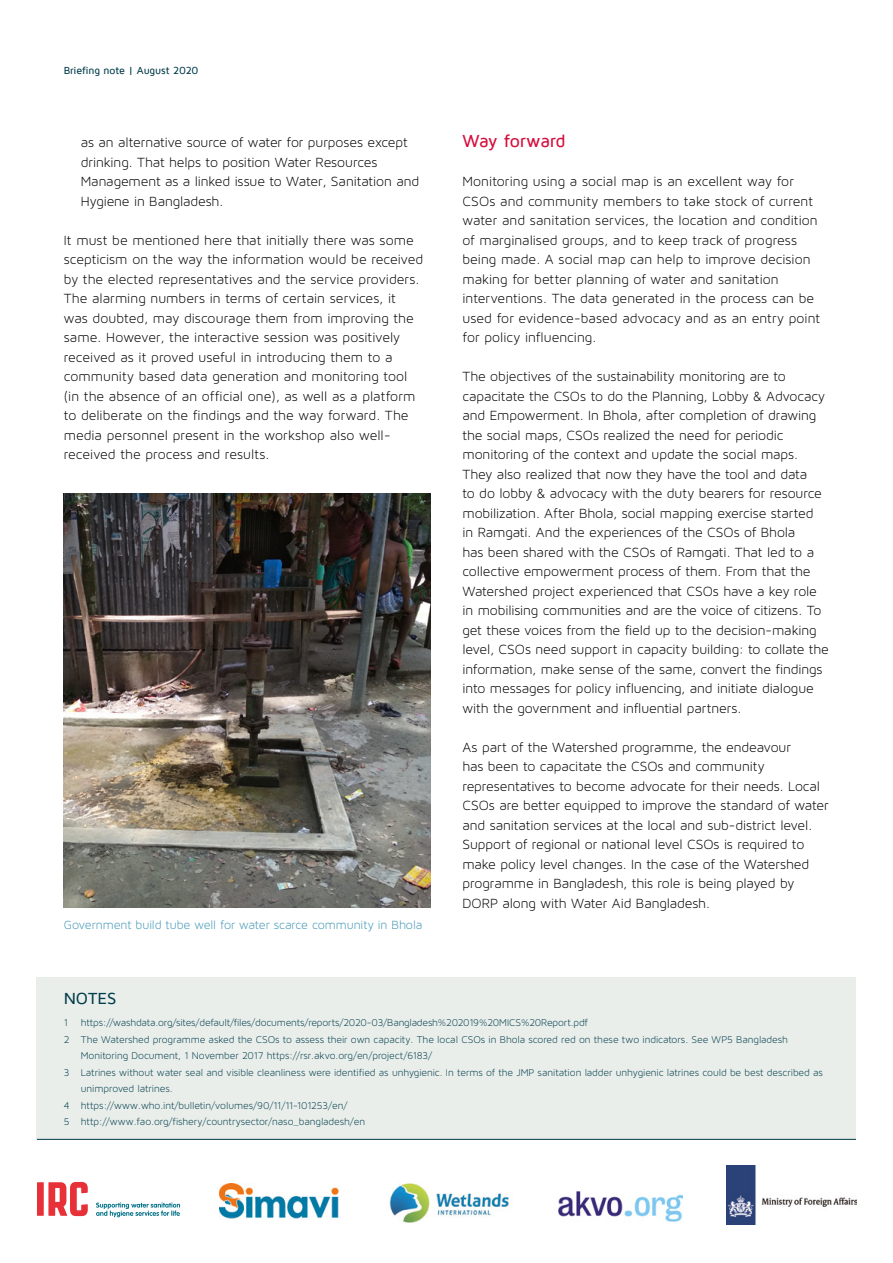
<style>
.page{position:relative;width:893px;height:1263px;background:#fff}
.page>*{position:absolute;margin:0;border:0;box-sizing:border-box;transform-origin:0 0}
.tussenkoppie_rood{font:500 18px "Maven Pro";letter-spacing:-.02em;color:#d60d3d}
.tussenkoppie_rood-2{font:500 16.5px "Maven Pro";letter-spacing:-.005em;color:#003c4b}
.body{font:14.25px/19.5px "Maven Pro Light 300";letter-spacing:-.005em;color:#000}
.opsomming{font:14.25px/19.5px "Maven Pro Light 300";letter-spacing:-.01em;color:#000}
.fotobijschrift{font:12.75px "Maven Pro Light 300";letter-spacing:-.01em;color:#4196b5}
.body-2{font:10.5px/16.5px "Maven Pro Light 300";letter-spacing:-.01em;color:#003c4b}
.t1{font:500 10.5px "Maven Pro";letter-spacing:-.015em;color:#003c4b}
</style>
<div class="page">
<div style="left:37px;top:977px;width:819px;height:162px;background:#e9eeea"></div>
<hr style="left:37px;top:1139px;width:819px;height:1px;background:#003c4b">
<img style="left:727px;top:1166px;width:129px;height:58px">
<svg style="left:48px;top:1182px;width:40px;height:34px"></svg>
<div style="left:37px;top:1182px;width:7px;height:34px;background:#e73037"></div>
<svg style="left:96px;top:1202px;width:84px;height:15px"></svg>
<img style="left:219px;top:1184px;width:120px;height:35px">
<img style="left:559px;top:1191px;width:123px;height:30px">
<img style="left:389px;top:1183px;width:120px;height:40px">
<img style="left:64px;top:493px;width:367px;height:415px">
<p class="t1" style="left:64px;top:65px;width:136px">Briefing note | August 2020</p>
<p class="opsomming" style="left:81px;top:133px;width:340px">as an alternative source of water for purposes except drinking. That helps to position Water Resources Management as a linked issue to Water, Sanitation and Hygiene in Bangladesh.</p>
<p class="body" style="left:64px;top:230px;width:361px">It must be mentioned here that initially there was some scepticism on the way the information would be received by the elected representatives and the service providers.<br>The alarming numbers in terms of certain services, it was doubted, may discourage them from improving the same. However, the interactive session was positively received as it proved useful in introducing them to a community based data generation and monitoring tool (in the absence of an official one), as well as a platform to deliberate on the findings and the way forward. The media personnel present in the workshop also well&shy;received the process and results.</p>
<p class="fotobijschrift" style="left:64px;top:918px;width:360px">Government build tube well for water scarce community in Bhola</p>
<p class="tussenkoppie_rood-2" style="left:64px;top:989px;width:54px">NOTES</p>
<p class="tussenkoppie_rood" style="left:462px;top:131px;width:105px">Way forward</p>
<p class="body" style="left:462px;top:172px;width:359px">Monitoring using a social map is an excellent way for CSOs and community members to take stock of current water and sanitation services, the location and condition of marginalised groups, and to keep track of progress being made. A social map can help to improve decision making for better planning of water and sanitation interventions. The data generated in the process can be used for evidence-based advocacy and as an entry point for policy influencing.</p>
<p class="body" style="left:462px;top:367px;width:368px">The objectives of the sustainability monitoring are to capacitate the CSOs to do the Planning, Lobby &amp; Advocacy and Empowerment. In Bhola, after completion of drawing the social maps, CSOs realized the need for periodic monitoring of the context and update the social maps.<br>They also realized that now they have the tool and data<br>to do lobby &amp; advocacy with the duty bearers for resource mobilization. After Bhola, social mapping exercise started<br>in Ramgati. And the experiences of the CSOs of Bhola<br>has been shared with the CSOs of Ramgati. That led to a collective empowerment process of them. From that the Watershed project experienced that CSOs have a key role in mobilising communities and are the voice of citizens. To get these voices from the field up to the decision-making level, CSOs need support in capacity building: to collate the information, make sense of the same, convert the findings into messages for policy influencing, and initiate dialogue with the government and influential partners.</p>
<p class="body" style="left:462px;top:737px;width:368px">As part of the Watershed programme, the endeavour<br>has been to capacitate the CSOs and community representatives to become advocate for their needs. Local CSOs are better equipped to improve the standard of water and sanitation services at the local and sub-district level.<br>Support of regional or national level CSOs is required to make policy level changes. In the case of the Watershed programme in Bangladesh, this role is being played by DORP along with Water Aid Bangladesh.</p>
<p class="body-2" style="left:64px;top:1014px;width:526px">1 https://washdata.org/sites/default/files/documents/reports/2020-03/Bangladesh%202019%20MICS%20Report.pdf</p>
<p class="body-2" style="left:81px;top:1031px;width:709px;text-indent:-17px">2 The Watershed programme asked the CSOs to assess their own capacity. The local CSOs in Bhola scored red on these two indicators. See WP5 Bangladesh<br>Monitoring Document, 1 November 2017 https://rsr.akvo.org/en/project/6183/</p>
<p class="body-2" style="left:81px;top:1064px;width:744px;text-indent:-17px">3 Latrines without water seal and visible cleanliness were identified as unhygienic. In terms of the JMP sanitation ladder unhygienic latrines could be best described as unimproved latrines.</p>
<p class="body-2" style="left:64px;top:1097px;width:285px">4 https://www.who.int/bulletin/volumes/90/11/11-101253/en/</p>
<p class="body-2" style="left:64px;top:1113px;width:303px">5 http://www.fao.org/fishery/countrysector/naso_bangladesh/en</p>
</div>
